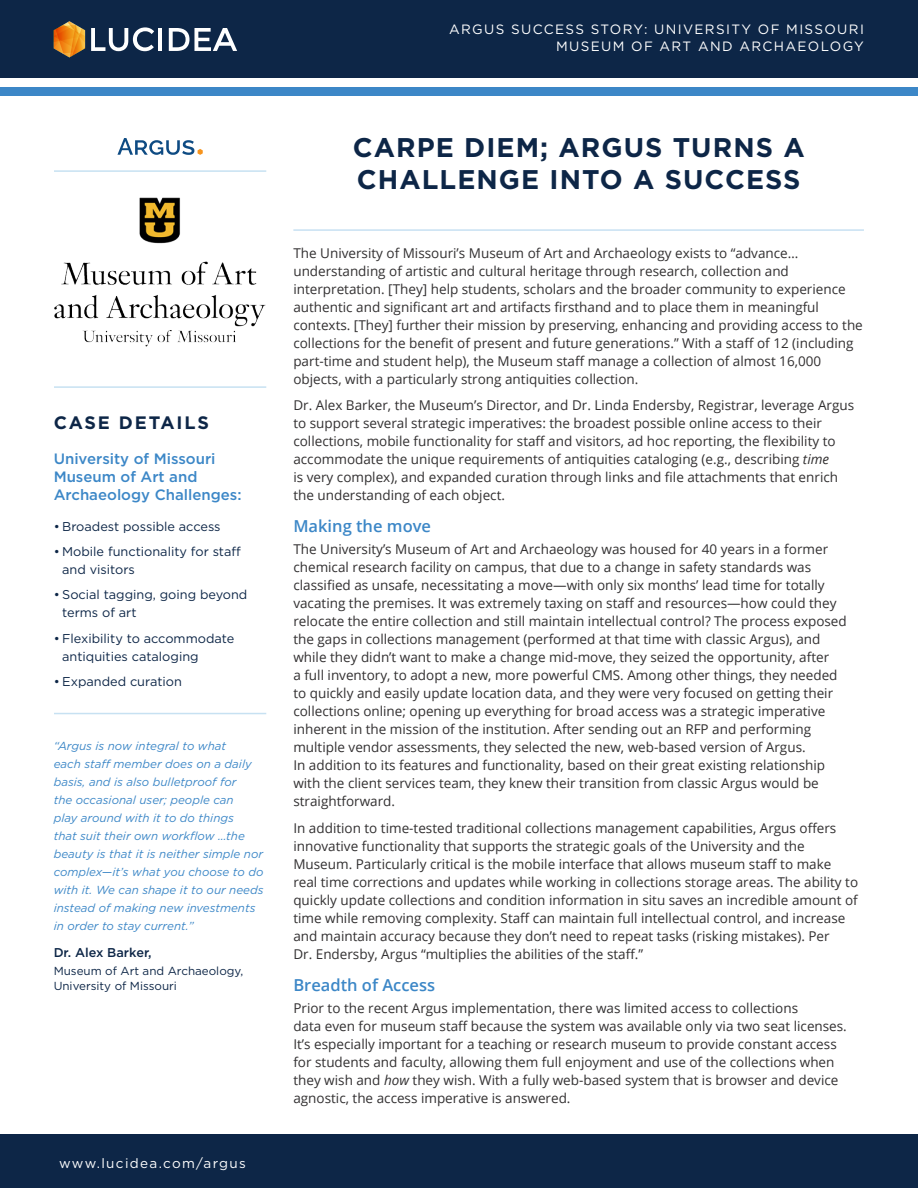
<style>
.page{position:relative;width:918px;height:1188px;background:#fff}
.page>*{position:absolute;margin:0;border:0;box-sizing:border-box;transform-origin:0 0}
.t1{font:700 27px/31.5px "Gotham";letter-spacing:.04em;color:#0d2647}
.t2{font:700 18px "Gotham";letter-spacing:.1em;color:#0d2647}
.Section{font:600 16.5px "Open Sans";color:#3c87c7}
.t3{font:500 15px/18px "Gotham";color:#3c87c7}
.Paragraph_Style_1{font:13.5px/18px "Open Sans";color:#323031}
.t4{font:13.5px/16.2px "Gotham";letter-spacing:.1em;color:#fff;text-align:right}
.t5{font:12.75px/18px "Gotham";color:#0d2647}
.t6{font:500 12.75px "Gotham";color:#0d2647}
.t7{font:italic 11.7px/18px "Gotham";color:#3c87c7}
.t8{font:11.7px/15px "Gotham";color:#0d2647}
.s1{font-style:italic}
</style>
<div class="page">
<hr style="left:54px;top:170px;width:212px;height:2px;background:#c7e1f2">
<hr style="left:293px;top:229px;width:571px;height:2px;background:#c7e1f2">
<hr style="left:54px;top:386px;width:212px;height:2px;background:#c7e1f2">
<hr style="left:54px;top:713px;width:212px;height:1px;background:#c7e1f2">
<div style="left:0;top:0;width:918px;height:79px;background:#0d2647"></div>
<svg style="left:54px;top:21px;width:31px;height:36px"></svg>
<svg style="left:91px;top:27px;width:63px;height:24px"></svg>
<hr style="left:159px;top:28px;width:3px;height:23px;background:#fff">
<svg style="left:169px;top:28px;width:68px;height:23px"></svg>
<div style="left:0;top:87px;width:918px;height:9px;background:#3c87c7"></div>
<img style="left:54px;top:197px;width:212px;height:149px">
<div style="left:0;top:1134px;width:918px;height:54px;background:#0d2647"></div>
<svg style="left:117px;top:138px;width:86px;height:17px"></svg>
<p class="t4" style="left:449px;top:21px;width:416px">ARGUS SUCCESS STORY: UNIVERSITY OF MISSOURI<br>MUSEUM OF ART AND ARCHAEOLOGY</p>
<p class="t2" style="left:54px;top:411px;width:157px">CASE DETAILS</p>
<p class="t3" style="left:54px;top:449px;width:189px">University of Missouri<br>Museum of Art and<br>Archaeology Challenges:</p>
<p class="t5" style="left:54px;top:517px;width:168px">• Broadest possible access</p>
<p class="t5" style="left:62px;top:542px;width:180px;text-indent:-9px">• Mobile functionality for staff and visitors</p>
<p class="t5" style="left:62px;top:586px;width:187px;text-indent:-9px">• Social tagging, going beyond terms of art</p>
<p class="t5" style="left:62px;top:629px;width:174px;text-indent:-9px">• Flexibility to accommodate antiquities cataloging</p>
<p class="t5" style="left:54px;top:672px;width:130px">• Expanded curation</p>
<p class="t7" style="left:54px;top:737px;width:211px">“Argus is now integral to what<br>each staff member does on a daily basis, and is also bulletproof for<br>the occasional user; people can<br>play around with it to do things<br>that suit their own workflow …the beauty is that it is neither simple nor complex—it’s what you choose to do with it. We can shape it to our needs instead of making new investments in order to stay current.”</p>
<p class="t6" style="left:54px;top:945px;width:99px">Dr. Alex Barker,</p>
<p class="t8" style="left:54px;top:964px;width:191px">Museum of Art and Archaeology,<br>University of Missouri</p>
<p class="t4" style="left:59px;top:1154px;width:188px">www.lucidea.com/argus</p>
<p class="t1" style="left:353px;top:132px;width:454px">CARPE DIEM; ARGUS TURNS A<br>CHALLENGE INTO A SUCCESS</p>
<p class="Paragraph_Style_1" style="left:293px;top:243px;width:571px">The University of Missouri’s Museum of Art and Archaeology exists to “advance… understanding of artistic and cultural heritage through research, collection and interpretation. [They] help students, scholars and the broader community to experience authentic and significant art and artifacts firsthand and to place them in meaningful contexts. [They] further their mission by preserving, enhancing and providing access to the collections for the benefit of present and future generations.” With a staff of 12 (including part-time and student help), the Museum staff manage a collection of almost 16,000 objects, with a particularly strong antiquities collection.</p>
<p class="Paragraph_Style_1" style="left:293px;top:396px;width:562px">Dr. Alex Barker, the Museum’s Director, and Dr. Linda Endersby, Registrar, leverage Argus to support several strategic imperatives: the broadest possible online access to their collections, mobile functionality for staff and visitors, ad hoc reporting, the flexibility to accommodate the unique requirements of antiquities cataloging (e.g., describing <span class="s1">time<br></span>is very complex), and expanded curation through links and file attachments that enrich the understanding of each object.</p>
<p class="Section" style="left:293px;top:515px;width:139px">Making the move</p>
<p class="Paragraph_Style_1" style="left:293px;top:540px;width:555px">The University’s Museum of Art and Archaeology was housed for 40 years in a former chemical research facility on campus, that due to a change in safety standards was classified as unsafe, necessitating a move—with only six months’ lead time for totally vacating the premises. It was extremely taxing on staff and resources—how could they relocate the entire collection and still maintain intellectual control? The process exposed the gaps in collections management (performed at that time with classic Argus), and while they didn’t want to make a change mid-move, they seized the opportunity, after<br>a full inventory, to adopt a new, more powerful CMS. Among other things, they needed to quickly and easily update location data, and they were very focused on getting their collections online; opening up everything for broad access was a strategic imperative inherent in the mission of the institution. After sending out an RFP and performing multiple vendor assessments, they selected the new, web-based version of Argus.<br>In addition to its features and functionality, based on their great existing relationship with the client services team, they knew their transition from classic Argus would be straightforward.</p>
<p class="Paragraph_Style_1" style="left:293px;top:819px;width:566px">In addition to time-tested traditional collections management capabilities, Argus offers innovative functionality that supports the strategic goals of the University and the Museum. Particularly critical is the mobile interface that allows museum staff to make real time corrections and updates while working in collections storage areas. The ability to quickly update collections and condition information in situ saves an incredible amount of time while removing complexity. Staff can maintain full intellectual control, and increase and maintain accuracy because they don’t need to repeat tasks (risking mistakes). Per<br>Dr. Endersby, Argus “multiplies the abilities of the staff.”</p>
<p class="Section" style="left:293px;top:974px;width:143px">Breadth of Access</p>
<p class="Paragraph_Style_1" style="left:293px;top:999px;width:555px">Prior to the recent Argus implementation, there was limited access to collections<br>data even for museum staff because the system was available only via two seat licenses.<br>It’s especially important for a teaching or research museum to provide constant access for students and faculty, allowing them full enjoyment and use of the collections when they wish and <span class="s1">how</span> they wish. With a fully web-based system that is browser and device agnostic, the access imperative is answered.</p>
</div>
